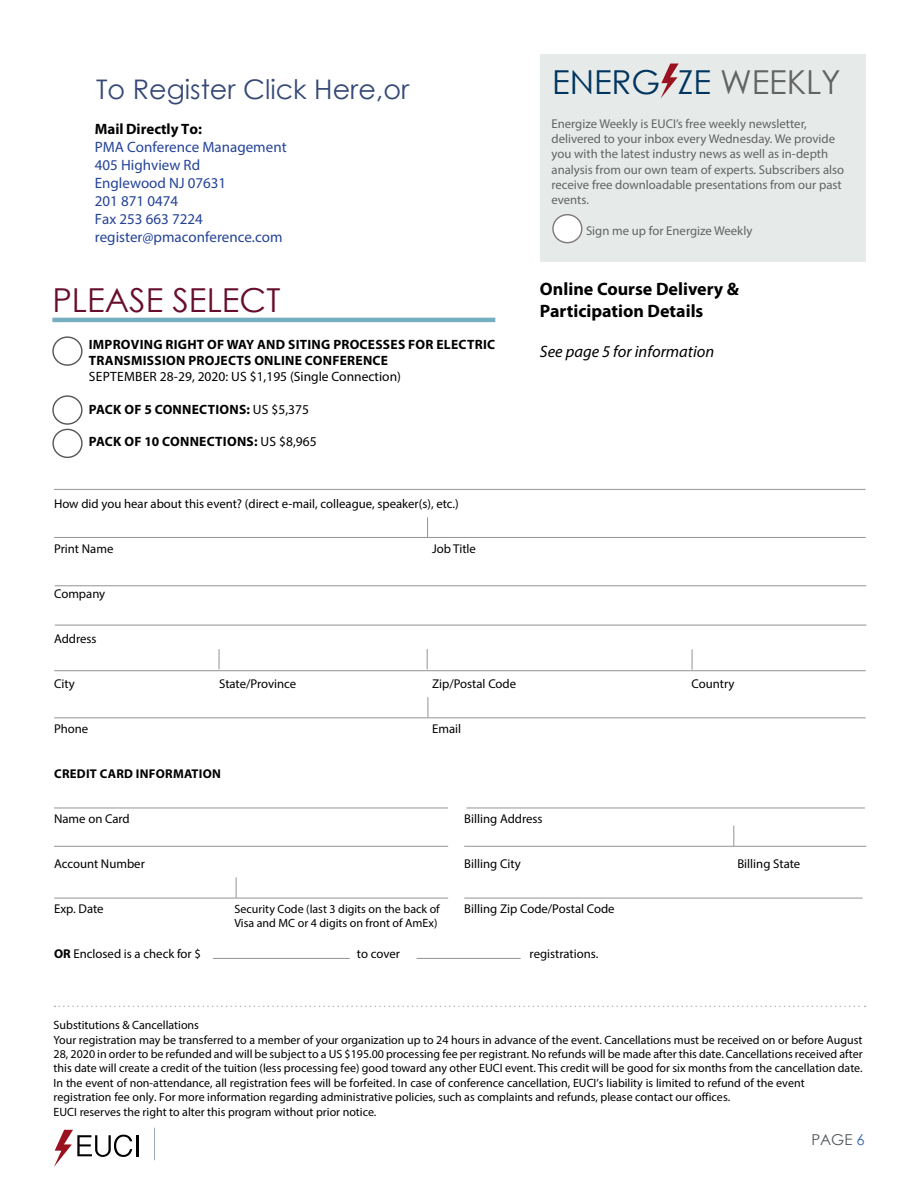
<style>
.page{position:relative;width:918px;height:1188px;background:#fff}
.page>*{position:absolute;margin:0;border:0;box-sizing:border-box;transform-origin:0 0}
.t1{font:33px "Century Gothic";letter-spacing:-.005em;color:#00355f}
.t2{font:33px "Century Gothic";color:#670e2c}
.t3{font:27px "Century Gothic";color:#354976}
.t4{font:700 18px/21.6px "Myriad Pro";color:#000}
.t5{font:italic 16.5px "Myriad Pro";color:#000}
.t6{font:15px/18.1px "Myriad Pro";color:#244398}
.t7{font:700 15px "Myriad Pro";color:#000}
.t8{font:15px "Century Gothic";color:#52555b}
.t9{font:700 13.5px/16.2px "Myriad Pro";letter-spacing:.02em;color:#000}
.t10{font:13.5px "Myriad Pro";color:#000}
.t11{font:12.75px "Myriad Pro";color:#000}
.t12{font:12.75px/15.3px "Myriad Pro";color:#636365}
.t13{font:700 12.75px "Myriad Pro";letter-spacing:.02em;color:#000}
.t14{font:12px/14.4px "Myriad Pro";color:#000}
.s1{font-weight:400}
.s2{color:#636365}
.s3{font-weight:700}
.s4{color:#3d6ba7}
</style>
<div class="page">
<hr style="left:137px;top:1135px;width:2px;height:21px;background:#000">
<svg style="left:54px;top:1130px;width:78px;height:37px"></svg>
<hr style="left:154px;top:1128px;width:1px;height:32px;background:#9daac2">
<svg style="left:55px;top:1006px;width:811px;height:1px"></svg>
<div style="left:52px;top:336px;width:31px;height:30px;border:1px solid #575759;border-radius:50%"></div>
<div style="left:52px;top:395px;width:31px;height:30px;border:1px solid #575759;border-radius:50%"></div>
<div style="left:52px;top:429px;width:31px;height:29px;border:1px solid #575759;border-radius:50%"></div>
<hr style="left:52px;top:318px;width:443px;height:4px;background:#75aec0">
<div style="left:540px;top:54px;width:326px;height:207px;background:#e6eae8"></div>
<div style="left:553px;top:215px;width:29px;height:28px;background:#fff;border-radius:50%"></div>
<div style="left:552px;top:214px;width:30px;height:29px;border:1px solid #7d7c7b;border-radius:50%"></div>
<svg style="left:661px;top:64px;width:18px;height:34px"></svg>
<hr style="left:213px;top:958px;width:137px;height:1px;background:#959294">
<hr style="left:417px;top:958px;width:104px;height:1px;background:#959294">
<hr style="left:54px;top:489px;width:812px;height:1px;background:#959294">
<hr style="left:54px;top:537px;width:812px;height:1px;background:#959294">
<hr style="left:55px;top:585px;width:811px;height:1px;background:#959294">
<hr style="left:55px;top:625px;width:811px;height:1px;background:#959294">
<hr style="left:54px;top:670px;width:812px;height:1px;background:#959294">
<hr style="left:54px;top:717px;width:812px;height:1px;background:#959294">
<hr style="left:54px;top:808px;width:394px;height:1px;background:#959294">
<hr style="left:54px;top:846px;width:394px;height:1px;background:#959294">
<hr style="left:54px;top:898px;width:394px;height:1px;background:#959294">
<svg style="left:427px;top:517px;width:1px;height:20px"></svg>
<svg style="left:427px;top:649px;width:1px;height:20px"></svg>
<svg style="left:428px;top:697px;width:1px;height:20px"></svg>
<svg style="left:219px;top:649px;width:1px;height:20px"></svg>
<svg style="left:692px;top:649px;width:1px;height:21px"></svg>
<svg style="left:236px;top:878px;width:1px;height:20px"></svg>
<hr style="left:466px;top:808px;width:399px;height:1px;background:#959294">
<hr style="left:464px;top:846px;width:402px;height:1px;background:#959294">
<hr style="left:464px;top:898px;width:399px;height:1px;background:#959294">
<svg style="left:733px;top:826px;width:1px;height:20px"></svg>
<h2 class="t3" style="left:96px;top:72px;width:315px">To Register Click Here,or</h2>
<p class="t7" style="left:95px;top:119px;width:109px">Mail Directly To:</p>
<p class="t6" style="left:95px;top:137px;width:193px">PMA Conference Management<br>405 Highview Rd<br>Englewood NJ 07631<br>201 871 0474<br>Fax 253 663 7224 register@pmaconference.com</p>
<h1 class="t2" style="left:52px;top:277px;width:230px">PLEASE SELECT</h1>
<p class="t9" style="left:89px;top:336px;width:408px">IMPROVING RIGHT OF WAY AND SITING PROCESSES FOR ELECTRIC<br>TRANSMISSION PROJECTS ONLINE CONFERENCE</p>
<p class="t10" style="left:89px;top:368px;width:314px">SEPTEMBER 28-29, 2020: US $1,195 (Single Connection)</p>
<p class="t9" style="left:89px;top:401px;width:222px">PACK OF 5 CONNECTIONS: <span class="s1">US $5,375</span></p>
<p class="t9" style="left:89px;top:433px;width:229px">PACK OF 10 CONNECTIONS: <span class="s1">US $8,965</span></p>
<h1 class="t1" style="left:552px;top:59px;width:290px">ENERG ZE <span class="s2">WEEKLY</span></h1>
<p class="t12" style="left:552px;top:116px;width:294px">Energize Weekly is EUCI’s free weekly newsletter, delivered to your inbox every Wednesday. We provide you with the latest industry news as well as in-depth analysis from our own team of experts. Subscribers also receive free downloadable presentations from our past events.</p>
<p class="t12" style="left:586px;top:223px;width:168px">Sign me up for Energize Weekly</p>
<h3 class="t4" style="left:540px;top:278px;width:201px">Online Course Delivery &amp;<br>Participation Details</h3>
<h3 class="t5" style="left:540px;top:341px;width:176px">See page 5 for information</h3>
<p class="t11" style="left:54px;top:496px;width:406px">How did you hear about this event? (direct e-mail, colleague, speaker(s), etc.)</p>
<p class="t11" style="left:54px;top:541px;width:61px">Print Name</p>
<p class="t11" style="left:432px;top:541px;width:45px">Job Title</p>
<p class="t11" style="left:54px;top:586px;width:53px">Company</p>
<p class="t11" style="left:54px;top:631px;width:44px">Address</p>
<p class="t11" style="left:54px;top:676px;width:22px">City</p>
<p class="t11" style="left:219px;top:676px;width:79px">State/Province</p>
<p class="t11" style="left:432px;top:676px;width:86px">Zip/Postal Code</p>
<p class="t11" style="left:692px;top:676px;width:45px">Country</p>
<p class="t11" style="left:54px;top:721px;width:36px">Phone</p>
<p class="t11" style="left:432px;top:721px;width:31px">Email</p>
<p class="t13" style="left:54px;top:765px;width:168px">CREDIT CARD INFORMATION</p>
<p class="t11" style="left:54px;top:811px;width:77px">Name on Card</p>
<p class="t11" style="left:54px;top:856px;width:92px">Account Number</p>
<p class="t11" style="left:54px;top:901px;width:51px">Exp. Date</p>
<p class="t11" style="left:54px;top:946px;width:148px"><span class="s3">OR</span> Enclosed is a check for $</p>
<p class="t11" style="left:357px;top:946px;width:44px">to cover</p>
<p class="t11" style="left:530px;top:946px;width:70px">registrations.</p>
<p class="t11" style="left:464px;top:811px;width:80px">Billing Address</p>
<p class="t11" style="left:464px;top:856px;width:58px">Billing City</p>
<p class="t11" style="left:737px;top:856px;width:64px">Billing State</p>
<p class="t11" style="left:464px;top:901px;width:152px">Billing Zip Code/Postal Code</p>
<p class="t14" style="left:234px;top:903px;width:207px;line-height:13.5px">Security Code (last 3 digits on the back of<br>Visa and MC or 4 digits on front of AmEx)</p>
<p class="t14" style="left:54px;top:1018px;width:810px">Substitutions &amp; Cancellations<br>Your registration may be transferred to a member of your organization up to 24 hours in advance of the event. Cancellations must be received on or before August 28, 2020 in order to be refunded and will be subject to a US $195.00 processing fee per registrant. No refunds will be made after this date. Cancellations received after this date will create a credit of the tuition (less processing fee) good toward any other EUCI event. This credit will be good for six months from the cancellation date.<br>In the event of non-attendance, all registration fees will be forfeited. In case of conference cancellation, EUCI’s liability is limited to refund of the event registration fee only. For more information regarding administrative policies, such as complaints and refunds, please contact our offices.<br>EUCI reserves the right to alter this program without prior notice.</p>
<p class="t8" style="left:811px;top:1129px;width:55px">PAGE <span class="s4">6</span></p>
</div>
